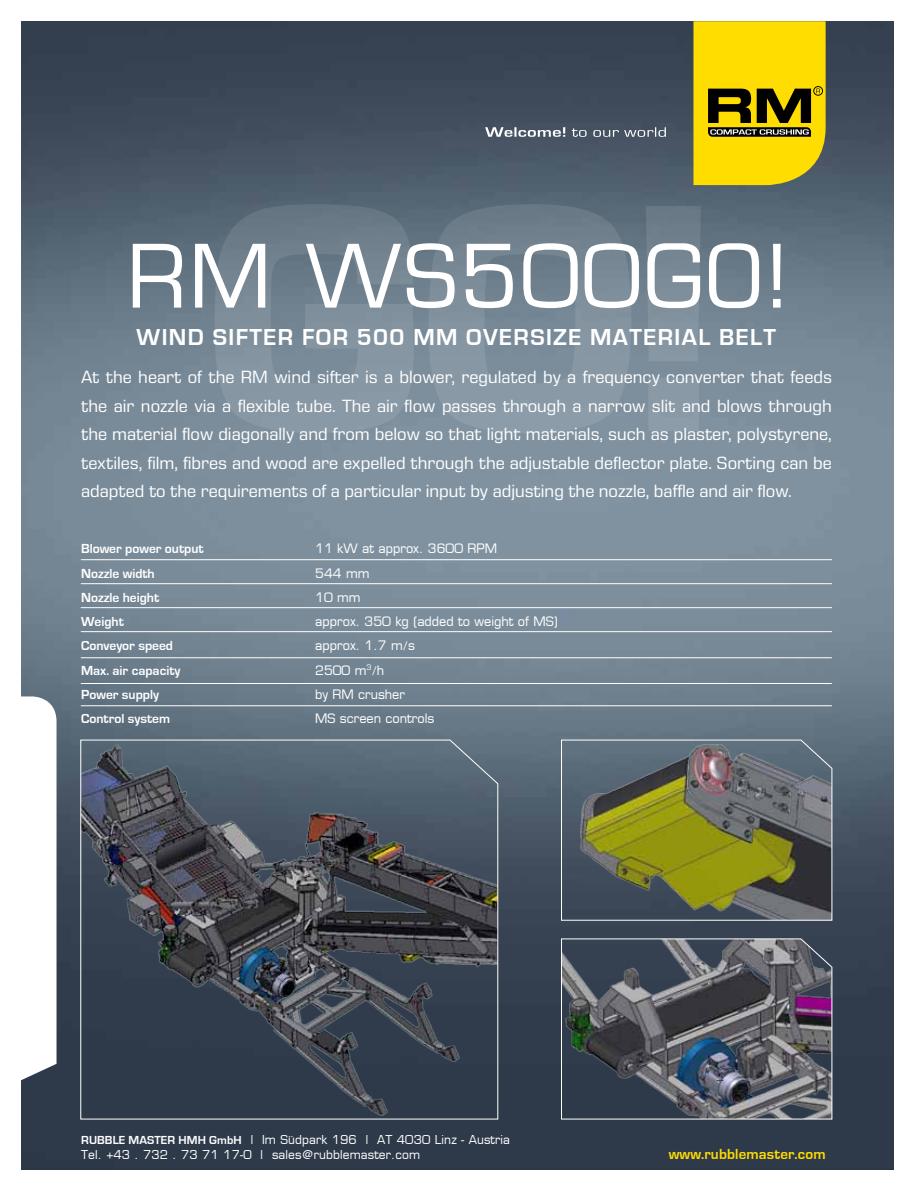
<style>
.page{position:relative;width:915px;height:1191px;background:#fff}
.page>*{position:absolute;margin:0;border:0;box-sizing:border-box;transform-origin:0 0}
.t1{font:85.05px "Eurostile";letter-spacing:.03em;color:#fff}
.t2{font:700 23.85px "Eurostile";letter-spacing:.06em;color:#fff}
.t3{font:18px/28.5px "Eurostile Next LT Pro";color:#fff;text-align:justify}
.t4{font:700 15px "Eurostile";letter-spacing:.01em;color:#fd0}
.t5{font:700 13.5px "Eurostile";color:#fff}
.t6{font:12.75px "Eurostile";color:#fff}
.t7{font:12px/15px "Eurostile";letter-spacing:.01em;color:#fff}
.t8{font:700 12px "Eurostile";color:#fff}
.s1{font-family:"Eurostile Next LT Pro"}
.s2{font-weight:700}
</style>
<div class="page">
<img style="left:21px;top:21px;width:872px;height:1148px">
<svg style="left:485px;top:127px;width:180px;height:10px;background:#78818d"></svg>
<svg style="left:693px;top:21px;width:132px;height:164px;background:#d4b906"></svg>
<svg style="left:21px;top:696px;width:35px;height:385px"></svg>
<svg style="left:214px;top:204px;width:486px;height:229px;background:#788996"></svg>
<hr style="left:81px;top:559px;width:750px;height:1px;background:#fff">
<hr style="left:81px;top:583px;width:750px;height:1px;background:#fff">
<hr style="left:81px;top:607px;width:750px;height:1px;background:#fff">
<hr style="left:81px;top:631px;width:750px;height:1px;background:#fff">
<hr style="left:81px;top:657px;width:750px;height:1px;background:#fff">
<hr style="left:81px;top:683px;width:750px;height:1px;background:#fff">
<hr style="left:81px;top:705px;width:750px;height:1px;background:#fff">
<svg style="left:560px;top:739px;width:272px;height:182px;background:#6a6f50"></svg>
<svg style="left:560px;top:937px;width:272px;height:182px;background:#555862"></svg>
<svg style="left:80px;top:739px;width:418px;height:380px;background:#434b57"></svg>
<h1 class="t1" style="left:127px;top:225px;width:662px">RM WS500GO!</h1>
<h2 class="t2" style="left:136px;top:324px;width:641px">Wind sifter for 500 mm oversize material belt</h2>
<p class="t3" style="left:81px;top:363px;width:752px">At the heart of the RM wind sifter is a blower, regulated by a frequency converter that feeds the air nozzle via a flexible tube. The air flow passes through a narrow slit and blows through the material flow diagonally and from below so that light materials, such as plaster, polystyrene, textiles, film, fibres and wood are expelled through the adjustable deflector plate. Sorting can be adapted to the requirements of a particular input by adjusting the nozzle, baffle and air flow.</p>
<p class="t5" style="left:81px;top:541px;width:124px">Blower power output</p>
<p class="t6" style="left:315px;top:541px;width:183px">11 kW at approx. 3600 RPM</p>
<p class="t5" style="left:81px;top:566px;width:75px">Nozzle width</p>
<p class="t6" style="left:315px;top:565px;width:56px">544 mm</p>
<p class="t5" style="left:81px;top:590px;width:80px">Nozzle height</p>
<p class="t6" style="left:315px;top:589px;width:47px">10 mm</p>
<p class="t5" style="left:81px;top:614px;width:44px">Weight</p>
<p class="t6" style="left:315px;top:613px;width:244px">approx. 350 kg (added to weight of MS)</p>
<p class="t5" style="left:81px;top:638px;width:93px">Conveyor speed</p>
<p class="t6" style="left:315px;top:638px;width:101px">approx. 1.7 m<span class="s1">/</span>s</p>
<p class="t5" style="left:81px;top:663px;width:101px">Max. air capacity</p>
<p class="t6" style="left:315px;top:662px;width:71px">2500 m<sup>3</sup><span class="s1">/</span>h</p>
<p class="t5" style="left:81px;top:687px;width:79px">Power supply</p>
<p class="t6" style="left:315px;top:686px;width:91px">by RM crusher</p>
<p class="t5" style="left:81px;top:711px;width:90px">Control system</p>
<p class="t6" style="left:315px;top:710px;width:121px">MS screen controls</p>
<p class="t7" style="left:81px;top:1132px;width:430px;text-indent:97px"><span class="s2">HMH GmbH</span> | Im Südpark 196 | AT 4030 Linz - Austria<br>Tel. +43 . 732 . 73 71 17-0 | sales@rubblemaster.com</p>
<p class="t8" style="left:81px;top:1133px;width:24px">RUBBLE</p>
<p class="t8" style="left:128px;top:1133px;width:9px">MASTER</p>
<p class="t4" style="left:668px;top:1145px;width:158px">www.rubblemaster.com</p>
</div>
